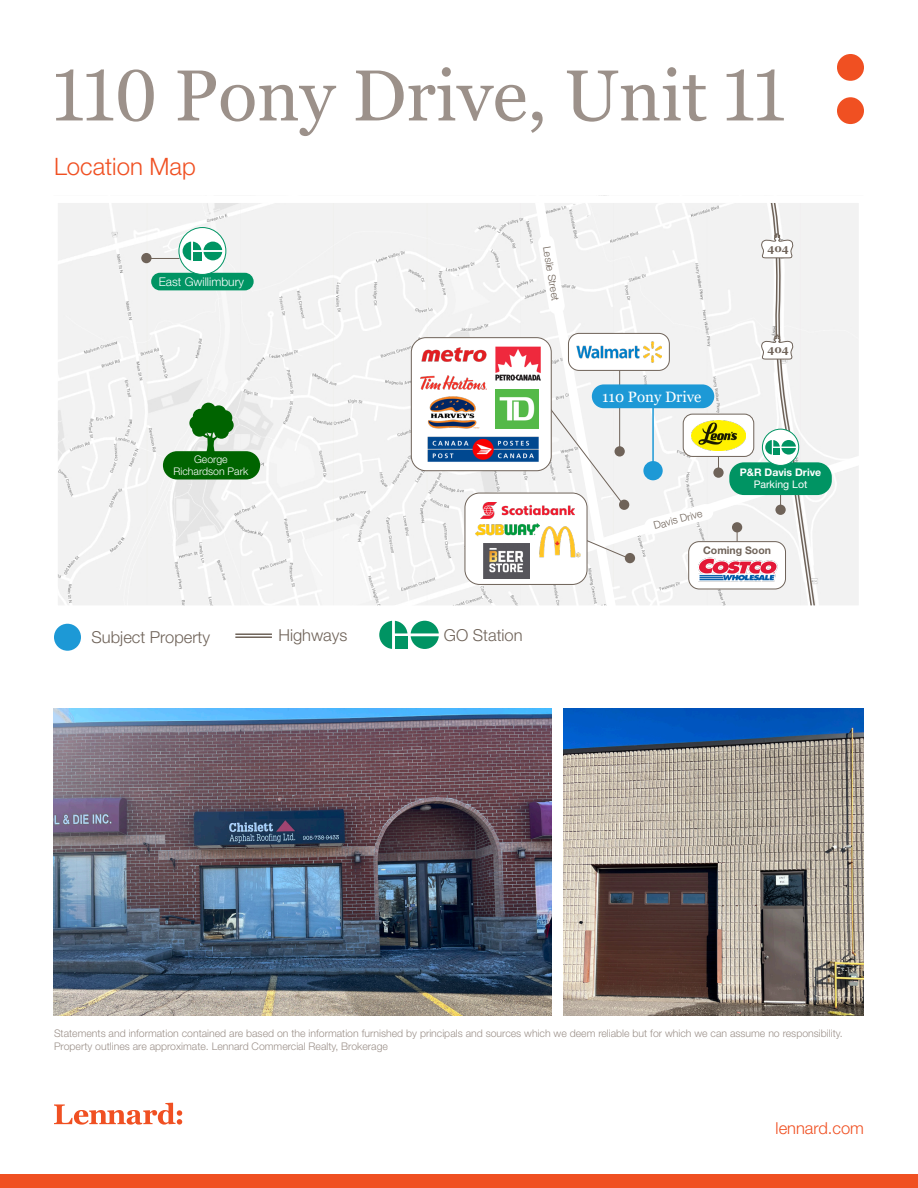
<style>
.page{position:relative;width:918px;height:1188px;background:#fff}
.page>*{position:absolute;margin:0;border:0;box-sizing:border-box;transform-origin:0 0}
.Heading_2{font:72px "Georgia";color:#9c918a}
.Heading_3{font:300 24px "Helvetica Neue LT Std";color:#f05022}
.Paragraph{font:300 16.5px "Helvetica Neue LT Std";color:#6f6359}
.t1{font:300 16.5px "Helvetica Neue LT Std";color:#f05022}
.Notes___Disclaimer{font:15px "Georgia";color:#fff}
.Notes___Disclaimer-2{font:300 12px "Helvetica Neue LT Std";color:#fff}
.Heading_2-2{font:700 10.65px "Georgia";color:#6f6359}
.Notes___Disclaimer-3{font:300 10.5px/12.6px "Helvetica Neue LT Std";color:#9c918a}
.Notes___Disclaimer-4{font:700 10.5px/12px "Helvetica Neue LT Std";color:#fff;text-align:center}
.Notes___Disclaimer-5{font:300 10.5px "Helvetica Neue LT Std";color:#6f6359}
.Notes___Disclaimer-6{font:300 10.5px/12.6px "Helvetica Neue LT Std";color:#fff;text-align:center}
.Notes___Disclaimer-7{font:700 10.5px "Helvetica Neue LT Std";color:#6f6359}
.s1{font-weight:400}
</style>
<div class="page">
<div style="left:0;top:1174px;width:918px;height:14px;background:#f05022"></div>
<svg style="left:54px;top:1103px;width:128px;height:22px"></svg>
<svg style="left:837px;top:54px;width:27px;height:70px"></svg>
<img style="left:59px;top:204px;width:798px;height:400px">
<svg style="left:467px;top:448px;width:390px;height:146px"></svg>
<div style="left:54px;top:624px;width:27px;height:27px;background:#1d99d6;border-radius:50%"></div>
<img style="left:53px;top:708px;width:499px;height:308px">
<img style="left:564px;top:708px;width:300px;height:308px">
<hr style="left:235px;top:636px;width:37px;height:2px;background:#6f6359">
<hr style="left:235px;top:633px;width:37px;height:2px;background:#6f6359">
<svg style="left:379px;top:621px;width:60px;height:28px"></svg>
<div style="left:395px;top:636px;width:13px;height:13px;background:#009463"></div>
<div style="left:141px;top:253px;width:11px;height:10px;background:#6f6359;border-radius:50%"></div>
<hr style="left:146px;top:258px;width:33px;height:1px;background:#6f6359">
<div style="left:151px;top:273px;width:103px;height:17px;background:#009463;border-radius:9px"></div>
<div style="left:179px;top:228px;width:47px;height:46px;background:#fff;border-radius:50%"></div>
<div style="left:179px;top:227px;width:47px;height:48px;border:1px solid #009463;border-radius:50%"></div>
<svg style="left:183px;top:242px;width:39px;height:18px"></svg>
<div style="left:193px;top:252px;width:8px;height:8px;background:#009463"></div>
<div style="left:643px;top:461px;width:20px;height:19px;background:#1d99d6;border-radius:50%"></div>
<hr style="left:652px;top:403px;width:2px;height:68px;background:#1d99d6">
<div style="left:713px;top:467px;width:11px;height:11px;background:#6f6359;border-radius:50%"></div>
<hr style="left:718px;top:433px;width:1px;height:38px;background:#6f6359">
<div style="left:592px;top:384px;width:122px;height:24px;background:#1d99d6;border-radius:12px"></div>
<div style="left:683px;top:414px;width:71px;height:42px;background:#fff;border-radius:9px"></div>
<div style="left:683px;top:414px;width:71px;height:43px;border:1px solid #6f6359;border-radius:9px"></div>
<img style="left:691px;top:420px;width:55px;height:30px">
<div style="left:625px;top:553px;width:10px;height:10px;background:#6f6359;border-radius:50%"></div>
<svg style="left:189px;top:403px;width:45px;height:48px"></svg>
<div style="left:163px;top:451px;width:97px;height:28px;background:#006400;border-radius:14px"></div>
<svg style="left:644px;top:503px;width:70px;height:32px"></svg>
<div style="left:50px;top:195px;width:816px;height:418px;border:8px solid #fff"></div>
<div style="left:411px;top:338px;width:140px;height:133px;background:#fff;border-radius:15px"></div>
<div style="left:411px;top:337px;width:140px;height:134px;border:1px solid #6f6359;border-radius:15px"></div>
<img style="left:421px;top:347px;width:66px;height:15px">
<img style="left:421px;top:375px;width:66px;height:14px">
<img style="left:428px;top:396px;width:52px;height:33px">
<img style="left:428px;top:436px;width:101px;height:26px">
<img style="left:496px;top:346px;width:33px;height:34px">
<img style="left:496px;top:390px;width:33px;height:38px">
<svg style="left:529px;top:195px;width:102px;height:418px"></svg>
<div style="left:568px;top:333px;width:101px;height:37px;background:#fff;border-radius:11px"></div>
<div style="left:568px;top:333px;width:102px;height:38px;border:1px solid #6f6359;border-radius:11px"></div>
<img style="left:576px;top:341px;width:86px;height:22px">
<div style="left:465px;top:493px;width:122px;height:91px;background:#fff;border-radius:15px"></div>
<div style="left:465px;top:493px;width:122px;height:92px;border:1px solid #6f6359;border-radius:15px"></div>
<img style="left:539px;top:526px;width:42px;height:32px">
<img style="left:483px;top:543px;width:46px;height:35px">
<img style="left:481px;top:502px;width:93px;height:17px">
<img style="left:475px;top:523px;width:65px;height:15px">
<div style="left:729px;top:462px;width:103px;height:33px;background:#009463;border-radius:15px"></div>
<svg style="left:761px;top:199px;width:55px;height:412px"></svg>
<div style="left:773px;top:448px;width:7px;height:7px;background:#009463"></div>
<div style="left:732px;top:522px;width:10px;height:10px;background:#6f6359;border-radius:50%"></div>
<div style="left:689px;top:542px;width:97px;height:47px;background:#fff;border-radius:11px"></div>
<div style="left:689px;top:541px;width:97px;height:48px;border:1px solid #6f6359;border-radius:11px"></div>
<img style="left:698px;top:557px;width:80px;height:25px">
<p class="Heading_2" style="left:54px;top:52px;width:733px">110 Pony Drive, Unit 11</p>
<p class="Heading_3" style="left:54px;top:152px;width:143px">Location Map</p>
<p class="Notes___Disclaimer-2" style="left:159px;top:274px;width:87px">East Gwillimbury</p>
<p class="Notes___Disclaimer-5" style="left:553px;top:245px;width:57px;rotate:81deg">Leslie Street</p>
<p class="Notes___Disclaimer-6" style="left:174px;top:453px;width:76px">George<br>Richardson Park</p>
<p class="Paragraph" style="left:92px;top:627px;width:120px">Subject Property</p>
<p class="Paragraph" style="left:278px;top:625px;width:71px">Highways</p>
<p class="Paragraph" style="left:444px;top:625px;width:80px">GO Station</p>
<p class="Heading_2-2" style="left:768px;top:241px;width:23px">404</p>
<p class="Notes___Disclaimer" style="left:602px;top:388px;width:101px">110 Pony Drive</p>
<p class="Notes___Disclaimer-5" style="left:652px;top:520px;width:52px;rotate:-15deg">Davis Drive</p>
<p class="Heading_2-2" style="left:768px;top:343px;width:23px">404</p>
<p class="Notes___Disclaimer-4" style="left:740px;top:466px;width:83px">P&amp;R Davis Drive<br><span class="s1">Parking Lot</span></p>
<p class="Notes___Disclaimer-7" style="left:703px;top:544px;width:69px">Coming Soon</p>
<p class="Notes___Disclaimer-3" style="left:54px;top:1027px;width:790px">Statements and information contained are based on the information furnished by principals and sources which we deem reliable but for which we can assume no responsibility.<br>Property outlines are approximate. Lennard Commercial Realty, Brokerage</p>
<h3 class="t1" style="left:776px;top:1118px;width:90px">lennard.com</h3>
</div>
